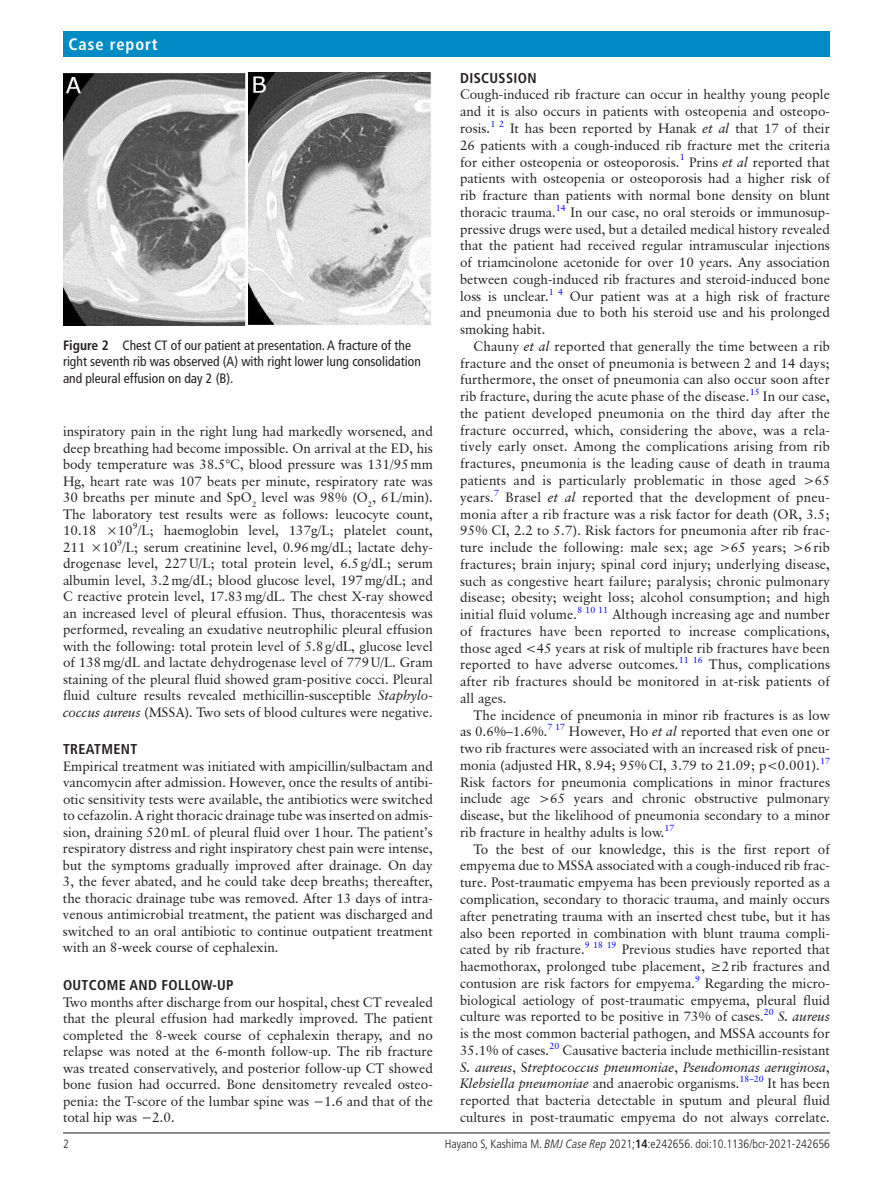
<style>
.page{position:relative;width:893px;height:1191px;background:#fff}
.page>*{position:absolute;margin:0;border:0;box-sizing:border-box;transform-origin:0 0}
.t1{font:700 condensed 16.5px "Frutiger LT Pro";letter-spacing:.055em;color:#fff}
.t2{font:700 condensed 14.25px "Frutiger LT Pro";letter-spacing:.025em;color:#231f20}
.t3{font:13.5px/16.8px "Classical Garamond BT";color:#231f20;text-align:justify}
.t4{font:condensed 13.5px/16.5px "Frutiger LT Pro";color:#231f20}
.t5{font:300 condensed 12px "Frutiger LT Pro";color:#231f20}
.s1{font-weight:700}
.s2{font-style:italic}
</style>
<div class="page">
<hr style="left:63px;top:1132px;width:767px;height:1px;background:#231f20">
<div style="left:63px;top:31px;width:767px;height:25px;background:#008bc5"></div>
<img style="left:63px;top:72px;width:368px;height:254px">
<p class="t1" style="left:69px;top:34px;width:91px">Case report</p>
<p class="t4" style="left:63px;top:337px;width:359px"><span class="s1">Figure 2</span> Chest CT of our patient at presentation. A fracture of the right seventh rib was observed (A) with right lower lung consolidation and pleural effusion on day 2 (B).</p>
<p class="t3" style="left:63px;top:423px;width:371px">inspiratory pain in the right lung had markedly worsened, and deep breathing had become impossible. On arrival at the ED, his body temperature was 38.5°C, blood pressure was 131/95mm Hg, heart rate was 107 beats per minute, respiratory rate was 30 breaths per minute and SpO<sub>2</sub> level was 98% (O<sub>2</sub>, 6L/min).<br>The laboratory test results were as follows: leucocyte count, 10.18 ×10<sup>9</sup>/L; haemoglobin level, 137g/L; platelet count, 211 ×10<sup>9</sup>/L; serum creatinine level, 0.96mg/dL; lactate dehy&shy;drogenase level, 227U/L; total protein level, 6.5g/dL; serum albumin level, 3.2mg/dL; blood glucose level, 197mg/dL; and C reactive protein level, 17.83mg/dL. The chest X-ray showed an increased level of pleural effusion. Thus, thoracentesis was performed, revealing an exudative neutrophilic pleural effusion with the following: total protein level of 5.8g/dL, glucose level of 138mg/dL and lactate dehydrogenase level of 779U/L. Gram staining of the pleural fluid showed gram-positive cocci. Pleural fluid culture results revealed methicillin-susceptible <span class="s2">Staphylo&shy;coccus aureus</span> (MSSA). Two sets of blood cultures were negative.</p>
<p class="t2" style="left:63px;top:741px;width:76px">TREATMENT</p>
<p class="t3" style="left:63px;top:757px;width:371px">Empirical treatment was initiated with ampicillin/sulbactam and vancomycin after admission. However, once the results of antibi&shy;otic sensitivity tests were available, the antibiotics were switched to cefazolin. A right thoracic drainage tube was inserted on admis&shy;sion, draining 520mL of pleural fluid over 1hour. The patient’s respiratory distress and right inspiratory chest pain were intense, but the symptoms gradually improved after drainage. On day 3, the fever abated, and he could take deep breaths; thereafter, the thoracic drainage tube was removed. After 13 days of intra&shy;venous antimicrobial treatment, the patient was discharged and switched to an oral antibiotic to continue outpatient treatment with an 8-week course of cephalexin.</p>
<p class="t2" style="left:63px;top:976px;width:172px">OUTCOME AND FOLLOW-UP</p>
<p class="t3" style="left:63px;top:993px;width:371px">Two months after discharge from our hospital, chest CT revealed that the pleural effusion had markedly improved. The patient completed the 8-week course of cephalexin therapy, and no relapse was noted at the 6-month follow-up. The rib fracture was treated conservatively, and posterior follow-up CT showed bone fusion had occurred. Bone densitometry revealed osteo&shy;penia: the T-score of the lumbar spine was −1.6 and that of the total hip was −2.0.</p>
<p class="t2" style="left:460px;top:69px;width:78px">DISCUSSION</p>
<p class="t3" style="left:460px;top:86px;width:371px">Cough-induced rib fracture can occur in healthy young people and it is also occurs in patients with osteopenia and osteopo&shy;rosis.<sup>1</sup> <sup>2</sup> It has been reported by Hanak <span class="s2">et al</span> that 17 of their 26 patients with a cough-induced rib fracture met the criteria for either osteopenia or osteoporosis.<sup>1</sup> Prins <span class="s2">et al</span> reported that patients with osteopenia or osteoporosis had a higher risk of rib fracture than patients with normal bone density on blunt thoracic trauma.<sup>14</sup> In our case, no oral steroids or immunosup&shy;pressive drugs were used, but a detailed medical history revealed that the patient had received regular intramuscular injections of triamcinolone acetonide for over 10 years. Any association between cough-induced rib fractures and steroid-induced bone loss is unclear.<sup>1</sup> <sup>4</sup> Our patient was at a high risk of fracture and pneumonia due to both his steroid use and his prolonged smoking habit.</p>
<p class="t3" style="left:460px;top:337px;width:371px;text-indent:14px">Chauny <span class="s2">et al</span> reported that generally the time between a rib fracture and the onset of pneumonia is between 2 and 14 days; furthermore, the onset of pneumonia can also occur soon after rib fracture, during the acute phase of the disease.<sup>15</sup> In our case, the patient developed pneumonia on the third day after the fracture occurred, which, considering the above, was a rela&shy;tively early onset. Among the complications arising from rib fractures, pneumonia is the leading cause of death in trauma patients and is particularly problematic in those aged &gt;65 years.<sup>7</sup></p>
<p class="t3" style="left:460px;top:488px;width:371px;text-indent:46px">Brasel <span class="s2">et al</span> reported that the development of pneu&shy;monia after a rib fracture was a risk factor for death (OR, 3.5; 95% CI, 2.2 to 5.7). Risk factors for pneumonia after rib frac&shy;ture include the following: male sex; age &gt;65 years; &gt;6 rib fractures; brain injury; spinal cord injury; underlying disease, such as congestive heart failure; paralysis; chronic pulmonary disease; obesity; weight loss; alcohol consumption; and high initial fluid volume.<sup>8</sup> <sup>10</sup> <sup>11</sup> Although increasing age and number of fractures have been reported to increase complications, those aged &lt;45 years at risk of multiple rib fractures have been reported to have adverse outcomes.<sup>11</sup> <sup>16</sup> Thus, complications after rib fractures should be monitored in at-risk patients of all ages.</p>
<p class="t3" style="left:460px;top:706px;width:371px;text-indent:14px">The incidence of pneumonia in minor rib fractures is as low as 0.6%–1.6%.<sup>7</sup> <sup>17</sup> However, Ho <span class="s2">et al</span> reported that even one or two rib fractures were associated with an increased risk of pneu&shy;monia (adjusted HR, 8.94; 95%CI, 3.79 to 21.09; p&lt;0.001).<sup>17<br></sup>Risk factors for pneumonia complications in minor fractures include age &gt;65 years and chronic obstructive pulmonary disease, but the likelihood of pneumonia secondary to a minor rib fracture in healthy adults is low.<sup>17</sup></p>
<p class="t3" style="left:460px;top:840px;width:371px;text-indent:14px">To the best of our knowledge, this is the first report of empyema due to MSSA associated with a cough-induced rib frac&shy;ture. Post-traumatic empyema has been previously reported as a complication, secondary to thoracic trauma, and mainly occurs after penetrating trauma with an inserted chest tube, but it has also been reported in combination with blunt trauma compli&shy;cated by rib fracture.<sup>9</sup> <sup>18</sup> <sup>19</sup> Previous studies have reported that haemothorax, prolonged tube placement, ≥2rib fractures and contusion are risk factors for empyema.<sup>9</sup> Regarding the micro&shy;biological aetiology of post-traumatic empyema, pleural fluid culture was reported to be positive in 73% of cases.<sup>20</sup> <span class="s2">S. aureus </span>is the most common bacterial pathogen, and MSSA accounts for 35.1% of cases.<sup>20</sup> Causative bacteria include methicillin-resistant <span class="s2">S. aureus</span>, S<span class="s2">treptococcus pneumoniae</span>, <span class="s2">Pseudomonas aeruginosa</span>, <span class="s2">Klebsiella pneumoniae</span> and anaerobic organisms.<sup>18–20</sup> It has been reported that bacteria detectable in sputum and pleural fluid cultures in post-traumatic empyema do not always correlate.</p>
<p class="t5" style="left:63px;top:1136px;width:7px">2</p>
<p class="t5" style="left:445px;top:1136px;width:387px">Hayano S, Kashima M. <span class="s2">BMJ Case Rep</span> 2021;<span class="s1">14</span>:e242656. doi:10.1136/bcr-2021-242656</p>
</div>
